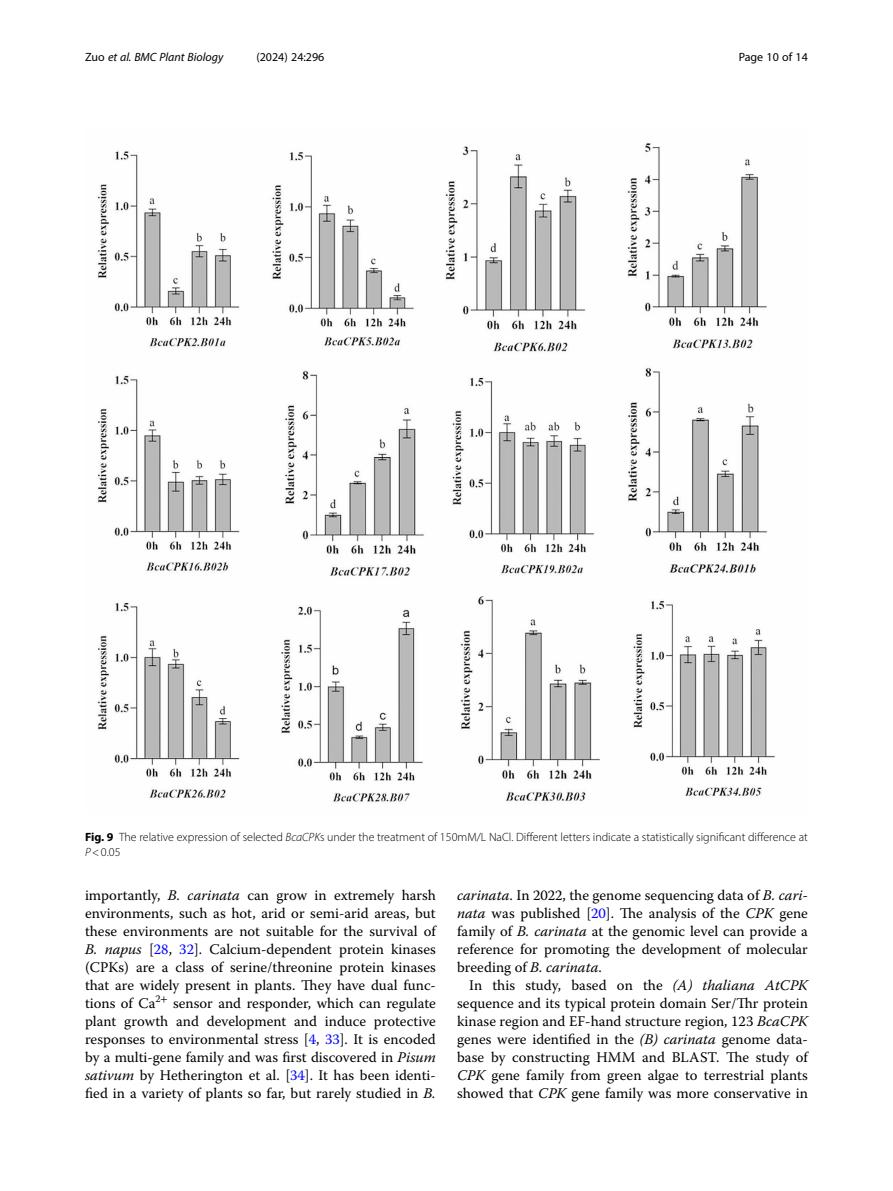
<style>
.page{position:relative;width:893px;height:1191px;background:#fff}
.page>*{position:absolute;margin:0;border:0;box-sizing:border-box;transform-origin:0 0}
.Body_Text{font:14.7px/18px "Warnock Pro";color:#000;text-align:justify}
.Body_Text_Indent{font:14.7px/18px "Warnock Pro";color:#000;text-align:justify}
.Figure_Caption{font:300 12px/15px "Myriad Pro";color:#000}
.t1{font:italic 12px "Myriad Pro";color:#000}
.t2{font:12px "Myriad Pro";color:#000}
.s1{font-style:normal}
.s2{font-weight:700}
.s3{font-style:italic}
.s4{color:#00f}
</style>
<div class="page">
<img style="left:97px;top:143px;width:678px;height:659px">
<p class="t1" style="left:85px;top:50px;width:140px"><span class="s1">Zuo</span> et al. BMC Plant Biology</p>
<p class="t2" style="left:256px;top:50px;width:70px">(2024) 24:296</p>
<p class="t2" style="left:739px;top:50px;width:71px">Page 10 of 14</p>
<p class="Figure_Caption" style="left:85px;top:829px;width:724px"><span class="s2">Fig. 9</span> The relative expression of selected <span class="s3">BcaCPK</span>s under the treatment of 150mM/L NaCl. Different letters indicate a statistically significant difference at<br><span class="s3">P</span>&lt;0.05</p>
<p class="Body_Text" style="left:85px;top:886px;width:352px">importantly, <span class="s3">B. carinata</span> can grow in extremely harsh environments, such as hot, arid or semi-arid areas, but these environments are not suitable for the survival of <span class="s3">B. napus</span> [<span class="s4">28</span>, <span class="s4">32</span>]. Calcium-dependent protein kinases (CPKs) are a class of serine/threonine protein kinases that are widely present in plants. They have dual func&shy;tions of Ca<sup>2</sup><sup>+</sup> sensor and responder, which can regulate plant growth and development and induce protective responses to environmental stress [<span class="s4">4</span>, <span class="s4">33</span>]. It is encoded by a multi-gene family and was first discovered in <span class="s3">Pisum sativum</span> by Hetherington et al. [<span class="s4">34</span>]. It has been identi&shy;fied in a variety of plants so far, but rarely studied in <span class="s3">B.</span></p>
<p class="Body_Text" style="left:457px;top:886px;width:352px"><span class="s3">carinata</span>. In 2022, the genome sequencing data of <span class="s3">B. cari&shy;nata</span> was published [<span class="s4">20</span>]. The analysis of the <span class="s3">CPK</span> gene family of <span class="s3">B. carinata</span> at the genomic level can provide a reference for promoting the development of molecular breeding of <span class="s3">B. carinata</span>.</p>
<p class="Body_Text_Indent" style="left:457px;top:976px;width:352px;text-indent:12px">In this study, based on the <span class="s3">(A) thaliana AtCPK </span>sequence and its typical protein domain Ser/Thr protein kinase region and EF-hand structure region, 123 <span class="s3">BcaCPK </span>genes were identified in the <span class="s3">(B) carinata</span> genome data&shy;base by constructing HMM and BLAST. The study of <span class="s3">CPK</span> gene family from green algae to terrestrial plants showed that <span class="s3">CPK</span> gene family was more conservative in</p>
</div>
